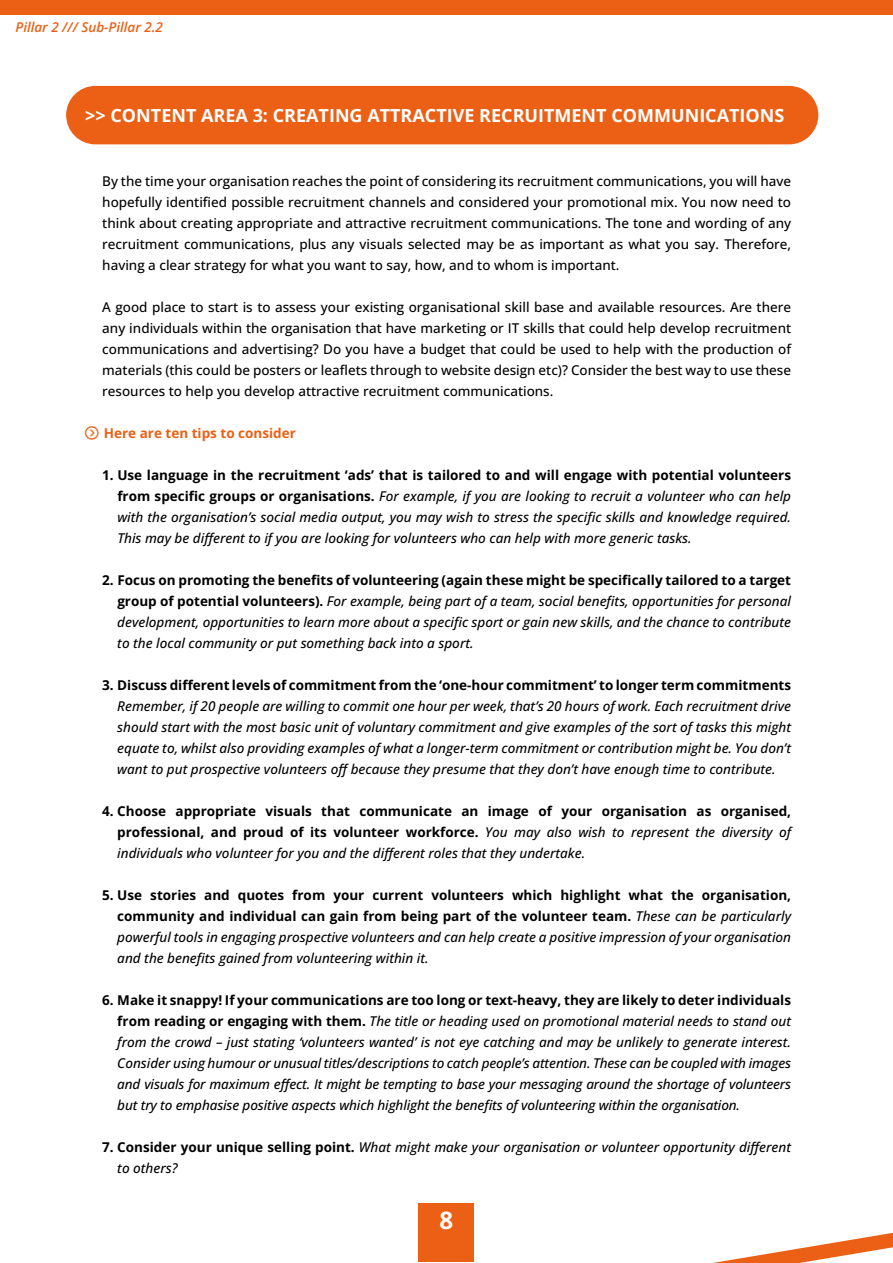
<style>
.page{position:relative;width:893px;height:1263px;background:#fff}
.page>*{position:absolute;margin:0;border:0;box-sizing:border-box;transform-origin:0 0}
.t1{font:700 24px "Open Sans";color:#fff}
.t2{font:700 18px "Open Sans";color:#fff}
.t3{font:italic 500 13.5px/21px "Open Sans";color:#000;text-align:justify}
.t4{font:500 13.5px/21px "Open Sans";color:#000;text-align:justify}
.t5{font:700 13.5px/21px "Open Sans";color:#000;text-align:justify}
.t6{font:700 13.5px "Open Sans";color:#eb6015}
.t7{font:italic 600 13.5px "Open Sans";color:#eb6015}
.s1{font-weight:700;font-style:normal}
.s2{font-weight:500;font-style:italic}
</style>
<div class="page">
<div style="left:66px;top:86px;width:752px;height:58px;background:#eb6015;border-radius:29px"></div>
<svg style="left:418px;top:1203px;width:475px;height:60px"></svg>
<div style="left:419px;top:1203px;width:55px;height:59px;background:#eb6015"></div>
<div style="left:0;top:0;width:893px;height:14px;background:#eb6015"></div>
<p class="t7" style="left:15px;top:18px;width:149px">Pillar 2 /// Sub-Pillar 2.2</p>
<h2 class="t2" style="left:85px;top:103px;width:701px">&gt;&gt; CONTENT AREA 3: CREATING ATTRACTIVE RECRUITMENT COMMUNICATIONS</h2>
<p class="t4" style="left:102px;top:170px;width:690px">By the time your organisation reaches the point of considering its recruitment communications, you will have hopefully identified possible recruitment channels and considered your promotional mix. You now need to think about creating appropriate and attractive recruitment communications. The tone and wording of any recruitment communications, plus any visuals selected may be as important as what you say. Therefore, having a clear strategy for what you want to say, how, and to whom is important.</p>
<p class="t4" style="left:102px;top:296px;width:690px">A good place to start is to assess your existing organisational skill base and available resources. Are there any individuals within the organisation that have marketing or IT skills that could help develop recruitment communications and advertising? Do you have a budget that could be used to help with the production of materials (this could be posters or leaflets through to website design etc)? Consider the best way to use these resources to help you develop attractive recruitment communications.</p>
<p class="t6" style="left:104px;top:424px;width:194px">Here are ten tips to consider</p>
<p class="t3" style="left:117px;top:464px;width:675px;text-indent:-15px"><span class="s1">1. Use language in the recruitment ‘ads’ that is tailored to and will engage with potential volunteers from specific groups or organisations.</span> For example, if you are looking to recruit a volunteer who can help with the organisation’s social media output, you may wish to stress the specific skills and knowledge required.<br>This may be different to if you are looking for volunteers who can help with more generic tasks.</p>
<p class="t3" style="left:117px;top:569px;width:675px;text-indent:-15px"><span class="s1">2. Focus on promoting the benefits of volunteering (again these might be specifically tailored to a target group of potential volunteers).</span> For example, being part of a team, social benefits, opportunities for personal development, opportunities to learn more about a specific sport or gain new skills, and the chance to contribute to the local community or put something back into a sport.</p>
<p class="t5" style="left:102px;top:674px;width:690px">3. Discuss different levels of commitment from the ‘one-hour commitment’ to longer term commitments</p>
<p class="t3" style="left:117px;top:695px;width:675px">Remember, if 20 people are willing to commit one hour per week, that’s 20 hours of work. Each recruitment drive should start with the most basic unit of voluntary commitment and give examples of the sort of tasks this might equate to, whilst also providing examples of what a longer-term commitment or contribution might be. You don’t want to put prospective volunteers off because they presume that they don’t have enough time to contribute.</p>
<p class="t5" style="left:117px;top:800px;width:675px;text-indent:-15px">4. Choose appropriate visuals that communicate an image of your organisation as organised, professional, and proud of its volunteer workforce. <span class="s2">You may also wish to represent the diversity of individuals who volunteer for you and the different roles that they undertake.</span></p>
<p class="t3" style="left:117px;top:884px;width:675px;text-indent:-15px"><span class="s1">5. Use stories and quotes from your current volunteers which highlight what the organisation, community and individual can gain from being part of the volunteer team.</span> These can be particularly powerful tools in engaging prospective volunteers and can help create a positive impression of your organisation and the benefits gained from volunteering within it.</p>
<p class="t3" style="left:117px;top:989px;width:675px;text-indent:-15px"><span class="s1">6. Make it snappy! If your communications are too long or text-heavy, they are likely to deter individuals from reading or engaging with them.</span> The title or heading used on promotional material needs to stand out from the crowd – just stating ‘volunteers wanted’ is not eye catching and may be unlikely to generate interest.<br>Consider using humour or unusual titles/descriptions to catch people’s attention. These can be coupled with images and visuals for maximum effect. It might be tempting to base your messaging around the shortage of volunteers but try to emphasise positive aspects which highlight the benefits of volunteering within the organisation.</p>
<p class="t3" style="left:117px;top:1136px;width:675px;text-indent:-15px"><span class="s1">7. Consider your unique selling point.</span> What might make your organisation or volunteer opportunity different to others?</p>
<h1 class="t1" style="left:440px;top:1204px;width:15px">8</h1>
</div>
